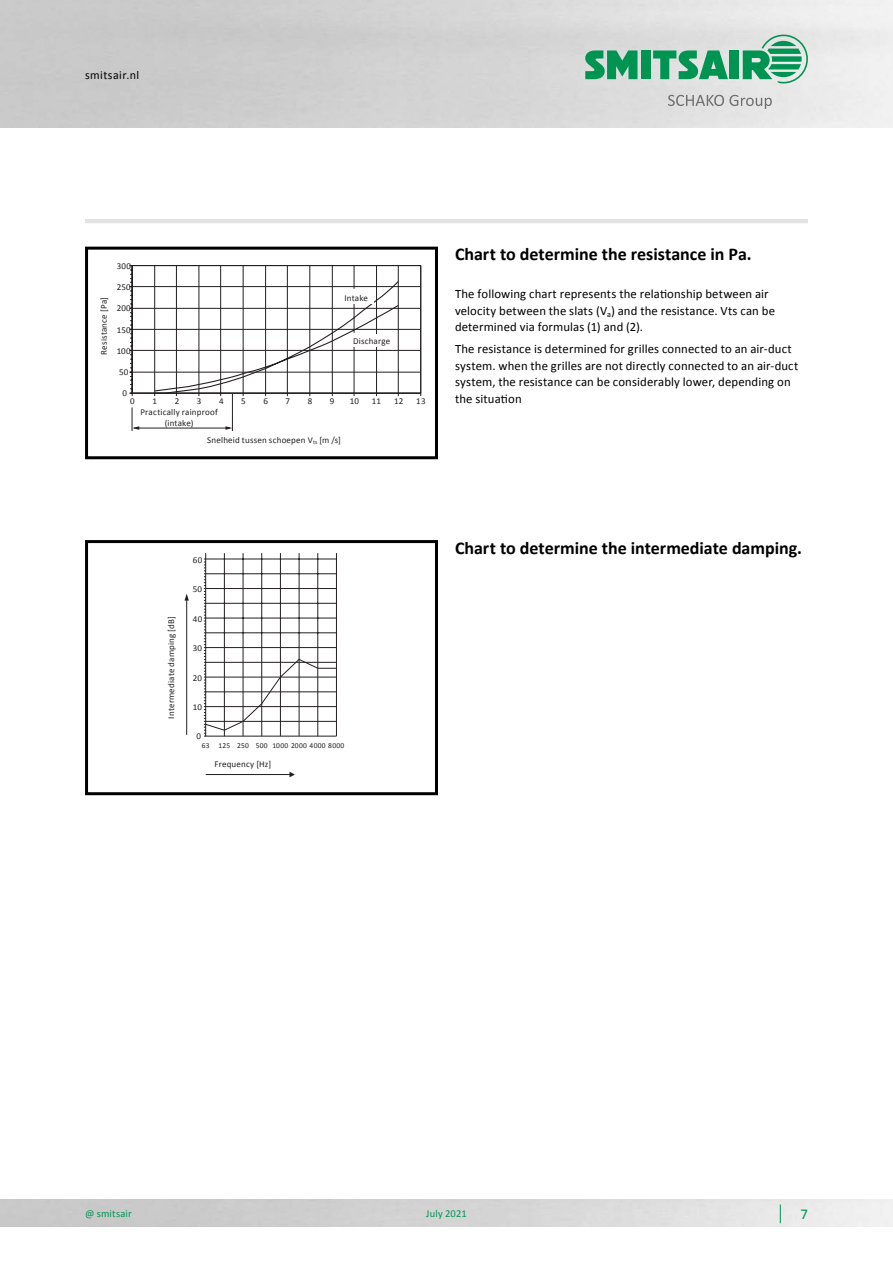
<style>
.page{position:relative;width:893px;height:1263px;background:#fff}
.page>*{position:absolute;margin:0;border:0;box-sizing:border-box;transform-origin:0 0}
.t1{font:700 18px "Calibri";letter-spacing:-.005em;color:#000}
.t2{font:15px "Calibri";color:#009453}
.t3{font:12.75px/16.5px "Calibri";letter-spacing:.01em;color:#000}
.t4{font:12px "Calibri";letter-spacing:.035em;color:#000}
.t5{font:10.5px "Calibri";letter-spacing:.015em;color:#009453}
.t6{font:9px/10.8px "Calibri";letter-spacing:.02em;color:#231f20;text-align:center}
.t7{font:7.5px "Calibri";letter-spacing:.04em;color:#231f20}
</style>
<div class="page">
<img style="left:0;top:0;width:893px;height:128px">
<svg style="left:668px;top:95px;width:104px;height:14px"></svg>
<div style="left:641px;top:50px;width:9px;height:29px;background:#009453"></div>
<svg style="left:585px;top:50px;width:52px;height:29px;background:#39a676"></svg>
<div style="left:730px;top:50px;width:9px;height:29px;background:#009453"></div>
<svg style="left:653px;top:50px;width:75px;height:29px;background:#59b28b"></svg>
<svg style="left:743px;top:35px;width:65px;height:48px;background:#79bfa0"></svg>
<hr style="left:85px;top:219px;width:723px;height:4px;background:#e3e3e3">
<svg style="left:780px;top:1204px;width:1px;height:19px"></svg>
<div style="left:85px;top:247px;width:353px;height:212px;border:3px solid #000"></div>
<div style="left:85px;top:540px;width:353px;height:255px;border:3px solid #000"></div>
<hr style="left:132px;top:372px;width:289px;height:1px;background:#231f20">
<hr style="left:132px;top:350px;width:289px;height:1px;background:#231f20">
<hr style="left:132px;top:329px;width:289px;height:1px;background:#231f20">
<hr style="left:132px;top:308px;width:289px;height:1px;background:#231f20">
<hr style="left:132px;top:286px;width:289px;height:1px;background:#231f20">
<hr style="left:132px;top:265px;width:289px;height:1px;background:#231f20">
<hr style="left:420px;top:266px;width:1px;height:127px;background:#231f20">
<hr style="left:132px;top:393px;width:289px;height:1px;background:#231f20">
<svg style="left:129px;top:265px;width:4px;height:131px"></svg>
<svg style="left:153px;top:266px;width:247px;height:130px"></svg>
<hr style="left:354px;top:301px;width:1px;height:32px;background:#231f20">
<hr style="left:354px;top:345px;width:1px;height:48px;background:#231f20">
<hr style="left:376px;top:266px;width:1px;height:127px;background:#231f20">
<hr style="left:398px;top:266px;width:1px;height:127px;background:#231f20">
<hr style="left:132px;top:266px;width:1px;height:127px;background:#231f20">
<hr style="left:232px;top:394px;width:1px;height:37px;background:#231f20">
<hr style="left:134px;top:428px;width:96px;height:1px;background:#231f20">
<svg style="left:132px;top:407px;width:7px;height:24px"></svg>
<svg style="left:226px;top:426px;width:6px;height:4px"></svg>
<svg style="left:185px;top:594px;width:4px;height:6px"></svg>
<hr style="left:186px;top:597px;width:1px;height:138px;background:#231f20">
<svg style="left:289px;top:772px;width:6px;height:5px"></svg>
<hr style="left:206px;top:774px;width:86px;height:1px;background:#231f20">
<svg style="left:204px;top:553px;width:133px;height:184px"></svg>
<div style="left:339px;top:291px;width:34px;height:13px;background:#fff"></div>
<div style="left:348px;top:334px;width:47px;height:13px;background:#fff"></div>
<p class="t4" style="left:85px;top:67px;width:56px">smitsair.nl</p>
<p class="t6" style="left:98px;top:355px;width:59px;rotate:-90deg">Resistance [Pa]</p>
<p class="t6" style="left:117px;top:260px;width:16px">300</p>
<p class="t6" style="left:117px;top:281px;width:16px">250</p>
<p class="t6" style="left:117px;top:303px;width:16px">200</p>
<p class="t6" style="left:117px;top:324px;width:16px">150</p>
<p class="t6" style="left:117px;top:345px;width:16px">100</p>
<p class="t6" style="left:119px;top:367px;width:11px">50</p>
<p class="t6" style="left:344px;top:292px;width:25px">Intake</p>
<p class="t6" style="left:353px;top:335px;width:39px">Discharge</p>
<p class="t6" style="left:123px;top:388px;width:6px">0</p>
<p class="t6" style="left:130px;top:395px;width:6px">0</p>
<p class="t6" style="left:152px;top:395px;width:6px">1</p>
<p class="t6" style="left:175px;top:395px;width:6px">2</p>
<p class="t6" style="left:197px;top:395px;width:6px">3</p>
<p class="t6" style="left:219px;top:395px;width:6px">4</p>
<p class="t6" style="left:241px;top:395px;width:6px">5</p>
<p class="t6" style="left:263px;top:395px;width:6px">6</p>
<p class="t6" style="left:286px;top:395px;width:6px">7</p>
<p class="t6" style="left:308px;top:395px;width:6px">8</p>
<p class="t6" style="left:330px;top:395px;width:6px">9</p>
<p class="t6" style="left:350px;top:395px;width:11px">10</p>
<p class="t6" style="left:372px;top:395px;width:11px">11</p>
<p class="t6" style="left:394px;top:395px;width:11px">12</p>
<p class="t6" style="left:416px;top:395px;width:11px">13</p>
<p class="t6" style="left:140px;top:406px;width:79px">Practically rainproof (intake)</p>
<p class="t6" style="left:207px;top:434px;width:135px">Snelheid tussen schoepen V<sub>ts</sub> [m /s]</p>
<h1 class="t1" style="left:455px;top:241px;width:298px">Chart to determine the resistance in Pa.</h1>
<p class="t3" style="left:455px;top:286px;width:322px">The following chart represents the relationship between air velocity between the slats (V<sub>a</sub>) and the resistance. Vts can be determined via formulas (1) and (2).</p>
<p class="t3" style="left:455px;top:340px;width:345px">The resistance is determined for grilles connected to an air-duct system. when the grilles are not directly connected to an air-duct system, the resistance can be considerably lower, depending on the situation</p>
<p class="t6" style="left:166px;top:718px;width:104px;rotate:-90deg">Intermediate damping [dB]</p>
<p class="t6" style="left:193px;top:554px;width:11px">60</p>
<p class="t6" style="left:193px;top:584px;width:11px">50</p>
<p class="t6" style="left:193px;top:613px;width:11px">40</p>
<p class="t6" style="left:193px;top:643px;width:11px">30</p>
<p class="t6" style="left:193px;top:672px;width:11px">20</p>
<p class="t6" style="left:193px;top:702px;width:11px">10</p>
<p class="t6" style="left:196px;top:730px;width:6px">0</p>
<p class="t7" style="left:202px;top:740px;width:144px">63 125 250 500 1000 2000 4000 8000</p>
<p class="t6" style="left:214px;top:759px;width:58px">Frequency [Hz]</p>
<h1 class="t1" style="left:455px;top:535px;width:348px">Chart to determine the intermediate damping.</h1>
<p class="t5" style="left:85px;top:1206px;width:48px">@ smitsair</p>
<p class="t2" style="left:800px;top:1203px;width:9px">7</p>
<p class="t5" style="left:426px;top:1206px;width:42px">July 2021</p>
</div>
